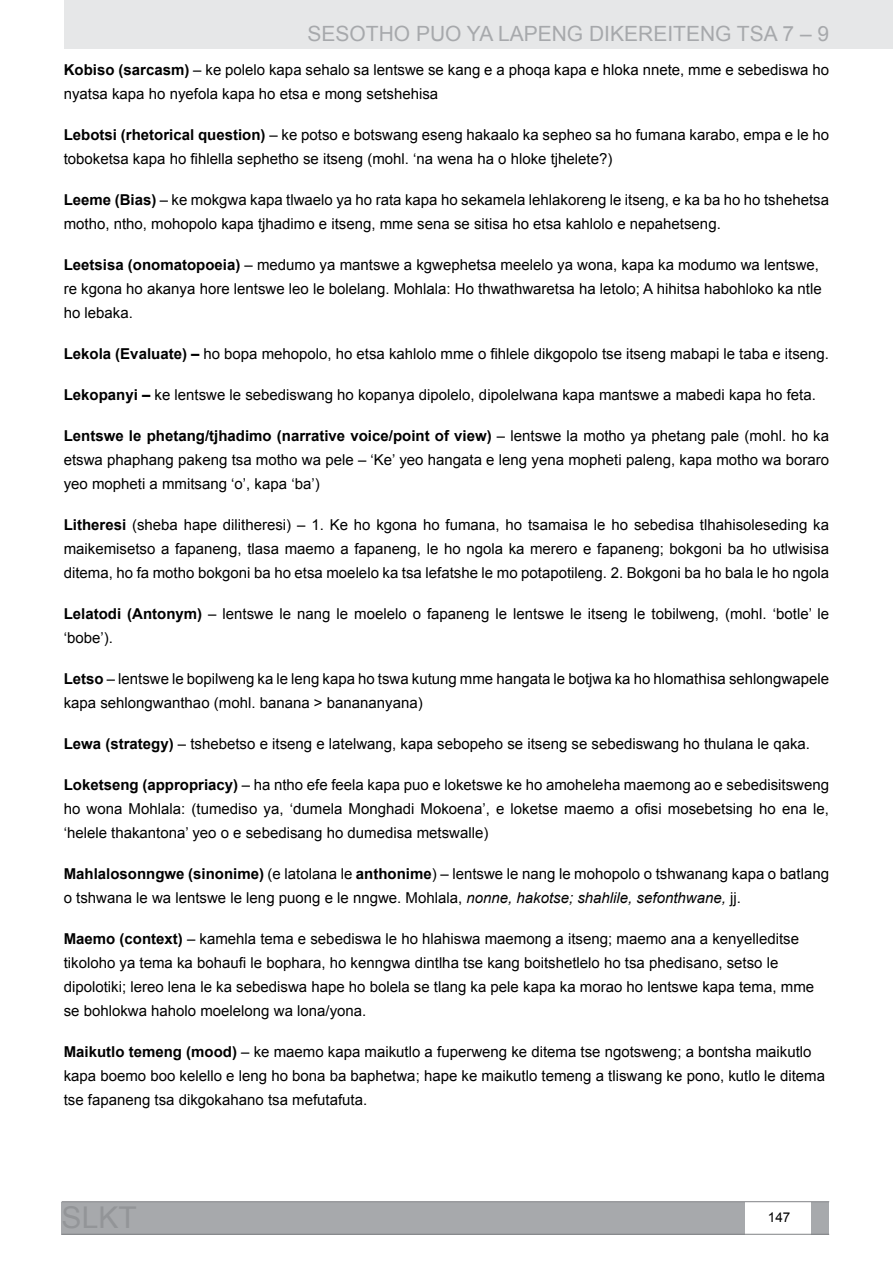
<style>
.page{position:relative;width:893px;height:1263px;background:#fff}
.page>*{position:absolute;margin:0;border:0;box-sizing:border-box;transform-origin:0 0}
.t1{font:21px "Arial";color:#a7a9ac}
.t2{font:15px/24px "Arial";color:#000}
.t3{font:13.5px "Arial";color:#000}
.s1{font-weight:700}
.s2{font-style:italic}
</style>
<div class="page">
<div style="left:64px;top:0;width:829px;height:49px;background:#e6e7e8"></div>
<div style="left:62px;top:1202px;width:683px;height:32px;background:#a7a9ac"></div>
<div style="left:812px;top:1202px;width:17px;height:32px;background:#a7a9ac"></div>
<hr style="left:62px;top:1234px;width:767px;height:1px;background:#808285">
<hr style="left:62px;top:1201px;width:767px;height:1px;background:#808285">
<h1 class="t1" style="left:307px;top:19px;width:523px">SESOTHO PUO YA LAPENG DIKEREITENG TSA 7 – 9</h1>
<p class="t2" style="left:64px;top:58px;width:767px"><span class="s1">Kobiso (sarcasm)</span> – ke polelo kapa sehalo sa lentswe se kang e a phoqa kapa e hloka nnete, mme e sebediswa ho nyatsa kapa ho nyefola kapa ho etsa e mong setshehisa</p>
<p class="t2" style="left:64px;top:123px;width:767px"><span class="s1">Lebotsi (rhetorical question)</span> – ke potso e botswang eseng hakaalo ka sepheo sa ho fumana karabo, empa e le ho toboketsa kapa ho fihlella sephetho se itseng (mohl. ‘na wena ha o hloke tjhelete?)</p>
<p class="t2" style="left:64px;top:188px;width:767px"><span class="s1">Leeme (Bias)</span> – ke mokgwa kapa tlwaelo ya ho rata kapa ho sekamela lehlakoreng le itseng, e ka ba ho ho tshehetsa motho, ntho, mohopolo kapa tjhadimo e itseng, mme sena se sitisa ho etsa kahlolo e nepahetseng.</p>
<p class="t2" style="left:64px;top:253px;width:759px"><span class="s1">Leetsisa (onomatopoeia)</span> – medumo ya mantswe a kgwephetsa meelelo ya wona, kapa ka modumo wa lentswe, re kgona ho akanya hore lentswe leo le bolelang. Mohlala: Ho thwathwaretsa ha letolo; A hihitsa habohloko ka ntle ho lebaka.</p>
<p class="t2" style="left:64px;top:342px;width:767px"><span class="s1">Lekola (Evaluate) –</span> ho bopa mehopolo, ho etsa kahlolo mme o fihlele dikgopolo tse itseng mabapi le taba e itseng.</p>
<p class="t2" style="left:64px;top:383px;width:754px"><span class="s1">Lekopanyi –</span> ke lentswe le sebediswang ho kopanya dipolelo, dipolelwana kapa mantswe a mabedi kapa ho feta.</p>
<p class="t2" style="left:64px;top:424px;width:767px;text-align:justify"><span class="s1">Lentswe le phetang/tjhadimo (narrative voice/point of view)</span> – lentswe la motho ya phetang pale (mohl. ho ka etswa phaphang pakeng tsa motho wa pele – ‘Ke’ yeo hangata e leng yena mopheti paleng, kapa motho wa boraro yeo mopheti a mmitsang ‘o’, kapa ‘ba’)</p>
<p class="t2" style="left:64px;top:513px;width:767px;text-align:justify"><span class="s1">Litheresi</span> (sheba hape dilitheresi) – 1. Ke ho kgona ho fumana, ho tsamaisa le ho sebedisa tlhahisoleseding ka maikemisetso a fapaneng, tlasa maemo a fapaneng, le ho ngola ka merero e fapaneng; bokgoni ba ho utlwisisa ditema, ho fa motho bokgoni ba ho etsa moelelo ka tsa lefatshe le mo potapotileng. 2. Bokgoni ba ho bala le ho ngola</p>
<p class="t2" style="left:64px;top:602px;width:767px"><span class="s1">Lelatodi (Antonym)</span> – lentswe le nang le moelelo o fapaneng le lentswe le itseng le tobilweng, (mohl. ‘botle’ le ‘bobe’).</p>
<p class="t2" style="left:64px;top:667px;width:767px"><span class="s1">Letso</span> – lentswe le bopilweng ka le leng kapa ho tswa kutung mme hangata le botjwa ka ho hlomathisa sehlongwapele kapa sehlongwanthao (mohl. banana &gt; banananyana)</p>
<p class="t2" style="left:64px;top:732px;width:748px"><span class="s1">Lewa (strategy)</span> – tshebetso e itseng e latelwang, kapa sebopeho se itseng se sebediswang ho thulana le qaka.</p>
<p class="t2" style="left:64px;top:773px;width:767px;text-align:justify"><span class="s1">Loketseng (appropriacy)</span> – ha ntho efe feela kapa puo e loketswe ke ho amoheleha maemong ao e sebedisitsweng ho wona Mohlala: (tumediso ya, ‘dumela Monghadi Mokoena’, e loketse maemo a ofisi mosebetsing ho ena le, ‘helele thakantona’ yeo o e sebedisang ho dumedisa metswalle)</p>
<p class="t2" style="left:64px;top:862px;width:767px"><span class="s1">Mahlalosonngwe (sinonime)</span> (e latolana le <span class="s1">anthonime</span>) – lentswe le nang le mohopolo o tshwanang kapa o batlang o tshwana le wa lentswe le leng puong e le nngwe. Mohlala, <span class="s2">nonne, hakotse; shahlile, sefonthwane,</span> jj.</p>
<p class="t2" style="left:64px;top:927px;width:752px"><span class="s1">Maemo (context)</span> – kamehla tema e sebediswa le ho hlahiswa maemong a itseng; maemo ana a kenyelleditse tikoloho ya tema ka bohaufi le bophara, ho kenngwa dintlha tse kang boitshetlelo ho tsa phedisano, setso le dipolotiki; lereo lena le ka sebediswa hape ho bolela se tlang ka pele kapa ka morao ho lentswe kapa tema, mme se bohlokwa haholo moelelong wa lona/yona.</p>
<p class="t2" style="left:64px;top:1040px;width:763px"><span class="s1">Maikutlo temeng (mood)</span> – ke maemo kapa maikutlo a fuperweng ke ditema tse ngotsweng; a bontsha maikutlo kapa boemo boo kelello e leng ho bona ba baphetwa; hape ke maikutlo temeng a tliswang ke pono, kutlo le ditema tse fapaneng tsa dikgokahano tsa mefutafuta.</p>
<p class="t3" style="left:768px;top:1208px;width:24px">147</p>
</div>
